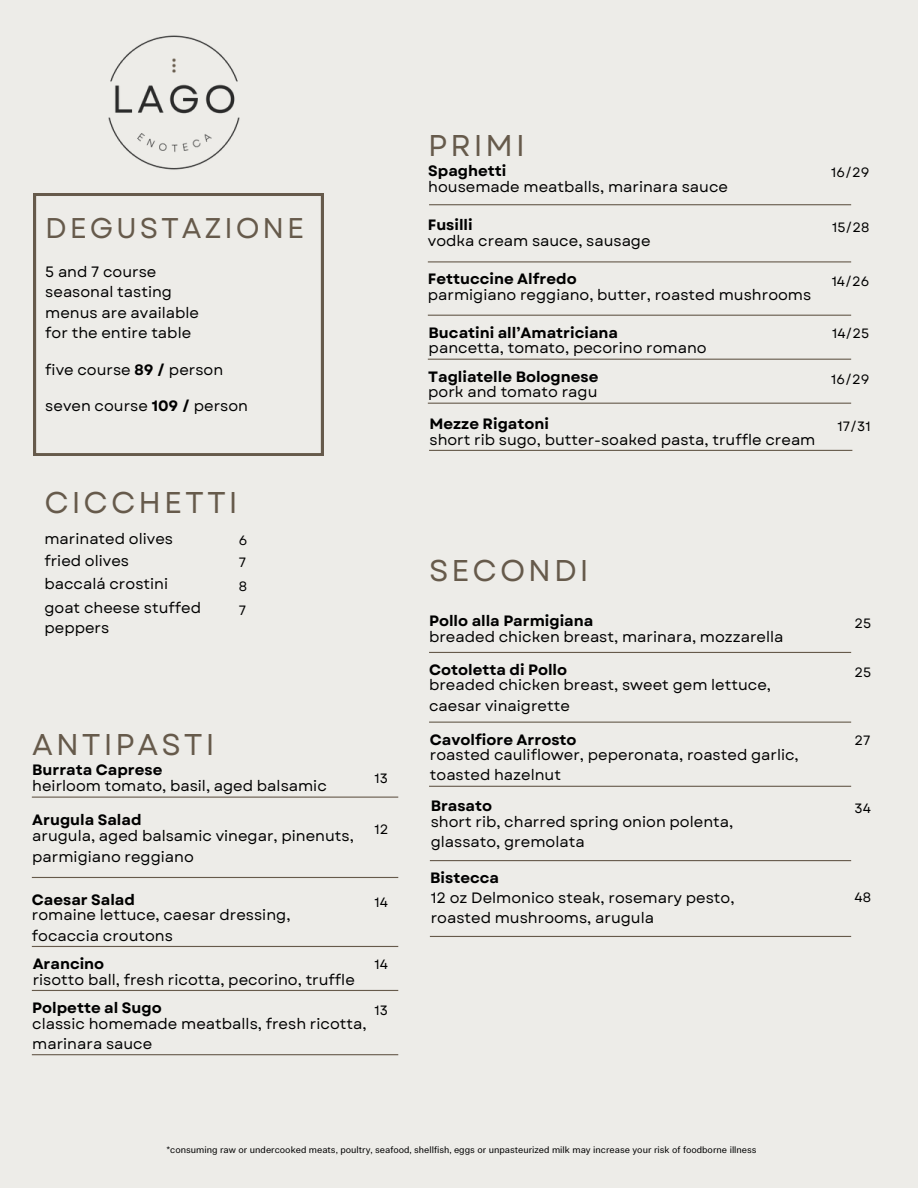
<style>
.page{position:relative;width:918px;height:1188px;background:#edece8}
.page>*{position:absolute;margin:0;border:0;box-sizing:border-box;transform-origin:0 0}
.t1{font:30px "Garet";letter-spacing:.1em;color:#665a4b}
.t2{font:28.5px "Garet";letter-spacing:.1em;color:#665a4b}
.t3{font:15px/20.2px "Garet";color:#000}
.t4{font:700 15px "Garet";color:#000}
.t5{font:13.5px "Garet";color:#000}
.t6{font:9.3px "Lars";color:#000}
.s1{font-weight:700}
</style>
<div class="page">
<hr style="left:32px;top:797px;width:366px;height:1px;background:#665a4b">
<hr style="left:32px;top:946px;width:366px;height:1px;background:#665a4b">
<hr style="left:32px;top:990px;width:366px;height:1px;background:#665a4b">
<hr style="left:32px;top:1054px;width:366px;height:1px;background:#665a4b">
<hr style="left:428px;top:261px;width:423px;height:1px;background:#665a4b">
<hr style="left:428px;top:315px;width:423px;height:1px;background:#665a4b">
<hr style="left:428px;top:359px;width:423px;height:1px;background:#665a4b">
<hr style="left:428px;top:403px;width:423px;height:1px;background:#665a4b">
<hr style="left:429px;top:204px;width:422px;height:1px;background:#665a4b">
<hr style="left:429px;top:652px;width:422px;height:1px;background:#665a4b">
<hr style="left:429px;top:722px;width:422px;height:1px;background:#665a4b">
<hr style="left:429px;top:786px;width:422px;height:1px;background:#665a4b">
<hr style="left:430px;top:860px;width:421px;height:1px;background:#665a4b">
<hr style="left:430px;top:936px;width:421px;height:1px;background:#665a4b">
<svg style="left:34px;top:194px;width:289px;height:261px"></svg>
<hr style="left:32px;top:877px;width:366px;height:1px;background:#665a4b">
<hr style="left:429px;top:450px;width:423px;height:1px;background:#665a4b">
<img style="left:108px;top:35px;width:132px;height:135px">
<h3 class="t2" style="left:45px;top:208px;width:260px">DEGUSTAZIONE</h3>
<h3 class="t3" style="left:45px;top:262px;width:155px">5 and 7 course seasonal tasting menus are available for the entire table</h3>
<p class="t3" style="left:45px;top:359px;width:180px">five course <span class="s1">89 /</span> person</p>
<p class="t3" style="left:45px;top:396px;width:204px">seven course <span class="s1">109 /</span> person</p>
<h3 class="t1" style="left:44px;top:481px;width:195px">CICCHETTI</h3>
<h1 class="t3" style="left:44px;top:529px;width:130px">marinated olives</h1>
<h2 class="t5" style="left:239px;top:530px;width:10px">6</h2>
<h3 class="t5" style="left:239px;top:552px;width:9px">7</h3>
<p class="t5" style="left:239px;top:576px;width:10px">8</p>
<h2 class="t5" style="left:239px;top:600px;width:9px">7</h2>
<p class="t3" style="left:44px;top:550px;width:86px">fried olives</p>
<h3 class="t3" style="left:44px;top:574px;width:125px">baccalá crostini</h3>
<p class="t3" style="left:44px;top:598px;width:158px">goat cheese stuffed peppers</p>
<h2 class="t1" style="left:32px;top:723px;width:184px">ANTIPASTI</h2>
<h3 class="t4" style="left:32px;top:759px;width:132px">Burrata Caprese</h3>
<p class="t3" style="left:32px;top:776px;width:296px">heirloom tomato, basil, aged balsamic</p>
<p class="t4" style="left:32px;top:809px;width:111px">Arugula Salad</p>
<p class="t3" style="left:32px;top:826px;width:323px">arugula, aged balsamic vinegar, pinenuts, parmigiano reggiano</p>
<h3 class="t5" style="left:375px;top:769px;width:15px">13</h3>
<p class="t5" style="left:375px;top:819px;width:15px">12</p>
<p class="t4" style="left:32px;top:889px;width:105px">Caesar Salad</p>
<h1 class="t3" style="left:32px;top:905px;width:260px">romaine lettuce, caesar dressing, focaccia croutons</h1>
<h3 class="t4" style="left:33px;top:953px;width:73px">Arancino</h3>
<p class="t3" style="left:33px;top:969px;width:324px">risotto ball, fresh ricotta, pecorino, truffle</p>
<h2 class="t4" style="left:32px;top:997px;width:131px">Polpette al Sugo</h2>
<p class="t3" style="left:32px;top:1013px;width:336px">classic homemade meatballs, fresh ricotta, marinara sauce</p>
<h2 class="t5" style="left:375px;top:893px;width:15px">14</h2>
<h3 class="t5" style="left:375px;top:955px;width:15px">14</h3>
<p class="t5" style="left:375px;top:1001px;width:15px">13</p>
<h2 class="t1" style="left:428px;top:124px;width:98px">PRIMI</h2>
<h3 class="t4" style="left:428px;top:160px;width:80px">Spaghetti</h3>
<h3 class="t3" style="left:428px;top:177px;width:301px">housemade meatballs, marinara sauce</h3>
<h1 class="t5" style="left:831px;top:163px;width:40px">16/29</h1>
<h3 class="t4" style="left:428px;top:214px;width:46px">Fusilli</h3>
<h4 class="t3" style="left:428px;top:231px;width:224px">vodka cream sauce, sausage</h4>
<h2 class="t5" style="left:832px;top:218px;width:39px">15/28</h2>
<h4 class="t4" style="left:428px;top:268px;width:150px">Fettuccine Alfredo</h4>
<h3 class="t3" style="left:428px;top:285px;width:385px">parmigiano reggiano, butter, roasted mushrooms</h3>
<h3 class="t5" style="left:832px;top:272px;width:39px">14/26</h3>
<h2 class="t4" style="left:429px;top:322px;width:191px">Bucatini all’Amatriciana</h2>
<h4 class="t3" style="left:429px;top:338px;width:280px">pancetta, tomato, pecorino romano</h4>
<h3 class="t4" style="left:428px;top:366px;width:172px">Tagliatelle Bolognese</h3>
<h2 class="t3" style="left:428px;top:382px;width:171px">pork and tomato ragu</h2>
<h2 class="t5" style="left:832px;top:324px;width:39px">14/25</h2>
<h3 class="t5" style="left:831px;top:370px;width:40px">16/29</h3>
<p class="t4" style="left:429px;top:413px;width:121px">Mezze Rigatoni</p>
<p class="t3" style="left:429px;top:429px;width:387px">short rib sugo, butter-soaked pasta, truffle cream</p>
<p class="t5" style="left:838px;top:417px;width:34px">17/31</p>
<h1 class="t1" style="left:429px;top:549px;width:161px">SECONDI</h1>
<h2 class="t4" style="left:429px;top:610px;width:166px">Pollo alla Parmigiana</h2>
<h3 class="t3" style="left:429px;top:627px;width:356px">breaded chicken breast, marinara, mozzarella</h3>
<h4 class="t4" style="left:429px;top:659px;width:140px">Cotoletta di Pollo</h4>
<h3 class="t3" style="left:429px;top:675px;width:344px">breaded chicken breast, sweet gem lettuce, caesar vinaigrette</h3>
<h4 class="t4" style="left:430px;top:729px;width:148px">Cavolfiore Arrosto</h4>
<h2 class="t3" style="left:430px;top:745px;width:370px">roasted cauliflower, peperonata, roasted garlic, toasted hazelnut</h2>
<h2 class="t4" style="left:431px;top:795px;width:63px">Brasato</h2>
<h4 class="t3" style="left:431px;top:811px;width:304px">short rib, charred spring onion polenta, glassato, gremolata</h4>
<h3 class="t4" style="left:430px;top:867px;width:70px">Bistecca</h3>
<h2 class="t5" style="left:855px;top:613px;width:18px">25</h2>
<h3 class="t5" style="left:855px;top:663px;width:18px">25</h3>
<h2 class="t5" style="left:855px;top:731px;width:17px">27</h2>
<h3 class="t5" style="left:855px;top:799px;width:18px">34</h3>
<h3 class="t3" style="left:431px;top:888px;width:305px">12 oz Delmonico steak, rosemary pesto,</h3>
<h2 class="t5" style="left:855px;top:888px;width:18px">48</h2>
<h3 class="t3" style="left:431px;top:908px;width:225px">roasted mushrooms, arugula</h3>
<h1 class="t6" style="left:166px;top:1144px;width:592px">*consuming raw or undercooked meats, poultry, seafood, shellfish, eggs or unpasteurized milk may increase your risk of foodborne illness</h1>
</div>
